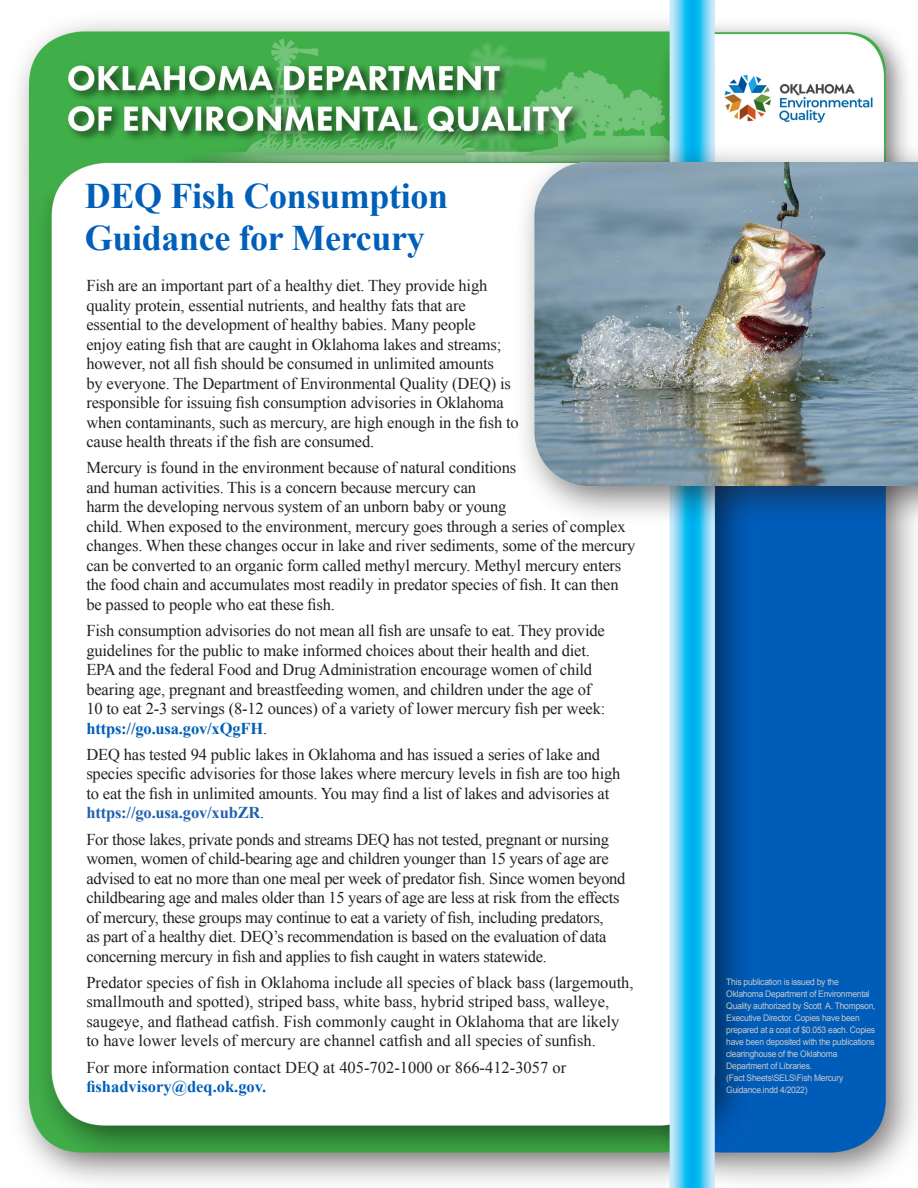
<style>
.page{position:relative;width:918px;height:1188px;background:#fff}
.page>*{position:absolute;margin:0;border:0;box-sizing:border-box;transform-origin:0 0}
._1_Blue_Headline{font:700 36px/42px "Times New Roman";letter-spacing:-.01em;color:#005fb9}
._3_body_simple{font:16.5px/19.5px "Times New Roman";letter-spacing:-.01em;color:#231f20}
.t1{font:9px/12px "Arial";letter-spacing:-.03em;color:#c7c8ca;scale:.95 1}
.s1{font-weight:700;color:#005fb9}
.s2{font-weight:700;color:#2261ae}
</style>
<div class="page">
<img style="left:18px;top:0;width:898px;height:1188px">
<div style="left:514px;top:141px;width:404px;height:385px;background:#231f20;opacity:.6"></div>
<img style="left:534px;top:162px;width:384px;height:324px">
<p class="_1_Blue_Headline" style="left:85px;top:174px;width:365px">DEQ Fish Consumption<br>Guidance for Mercury</p>
<p class="_3_body_simple" style="left:86px;top:276px;width:434px">Fish are an important part of a healthy diet. They provide high quality protein, essential nutrients, and healthy fats that are essential to the development of healthy babies. Many people<br>enjoy eating fish that are caught in Oklahoma lakes and streams; however, not all fish should be consumed in unlimited amounts<br>by everyone. The Department of Environmental Quality (DEQ) is responsible for issuing fish consumption advisories in Oklahoma when contaminants, such as mercury, are high enough in the fish to cause health threats if the fish are consumed.</p>
<p class="_3_body_simple" style="left:86px;top:458px;width:551px">Mercury is found in the environment because of natural conditions<br>and human activities. This is a concern because mercury can<br>harm the developing nervous system of an unborn baby or young<br>child. When exposed to the environment, mercury goes through a series of complex changes. When these changes occur in lake and river sediments, some of the mercury can be converted to an organic form called methyl mercury. Methyl mercury enters the food chain and accumulates most readily in predator species of fish. It can then be passed to people who eat these fish.</p>
<p class="_3_body_simple" style="left:86px;top:621px;width:520px">Fish consumption advisories do not mean all fish are unsafe to eat. They provide guidelines for the public to make informed choices about their health and diet.<br>EPA and the federal Food and Drug Administration encourage women of child bearing age, pregnant and breastfeeding women, and children under the age of 10 to eat 2-3 servings (8-12 ounces) of a variety of lower mercury fish per week: <span class="s1">https://go.usa.gov/xQgFH</span>.</p>
<p class="_3_body_simple" style="left:86px;top:744px;width:536px">DEQ has tested 94 public lakes in Oklahoma and has issued a series of lake and species specific advisories for those lakes where mercury levels in fish are too high to eat the fish in unlimited amounts. You may find a list of lakes and advisories at <span class="s2">https://go.usa.gov/xubZR</span>.</p>
<p class="_3_body_simple" style="left:86px;top:829px;width:541px">For those lakes, private ponds and streams DEQ has not tested, pregnant or nursing women, women of child-bearing age and children younger than 15 years of age are advised to eat no more than one meal per week of predator fish. Since women beyond childbearing age and males older than 15 years of age are less at risk from the effects of mercury, these groups may continue to eat a variety of fish, including predators,<br>as part of a healthy diet. DEQ’s recommendation is based on the evaluation of data concerning mercury in fish and applies to fish caught in waters statewide.</p>
<p class="_3_body_simple" style="left:86px;top:972px;width:549px">Predator species of fish in Oklahoma include all species of black bass (largemouth, smallmouth and spotted), striped bass, white bass, hybrid striped bass, walleye, saugeye, and flathead catfish. Fish commonly caught in Oklahoma that are likely to have lower levels of mercury are channel catfish and all species of sunfish.</p>
<p class="_3_body_simple" style="left:86px;top:1057px;width:481px">For more information contact DEQ at 405-702-1000 or 866-412-3057 or <span class="s1">fishadvisory@deq.ok.gov.</span></p>
<p class="t1" style="left:726px;top:976px;width:159px">This publication is issued by the Oklahoma Department of Environmental Quality authorized by Scott A. Thompson, Executive Director. Copies have been prepared at a cost of $0.053 each. Copies have been deposited with the publications clearinghouse of the Oklahoma Department of Libraries.<br>(Fact Sheets\SELS\Fish Mercury Guidance.indd 4/2022)</p>
</div>
